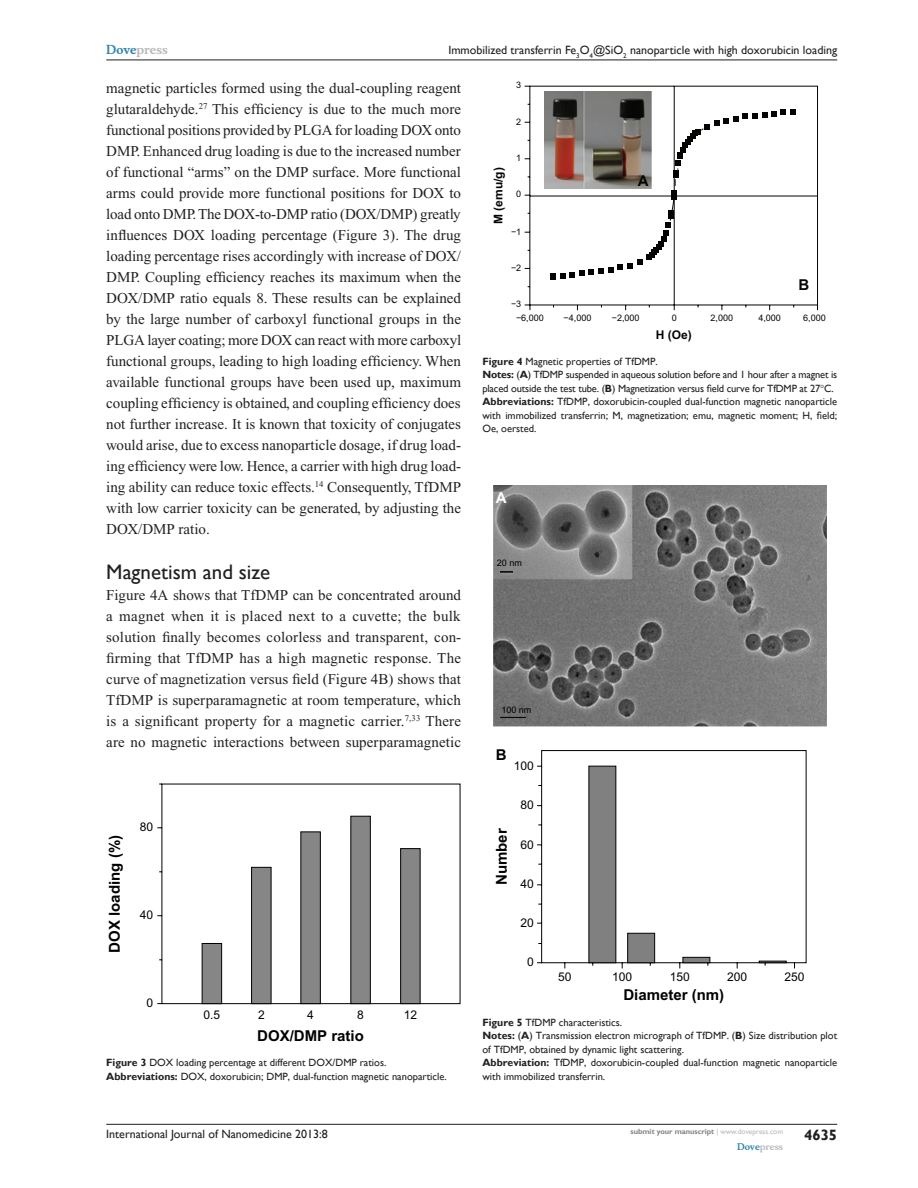
<style>
.page{position:relative;width:918px;height:1188px;background:#fff}
.page>*{position:absolute;margin:0;border:0;box-sizing:border-box;transform-origin:0 0}
.t1{font:21px "Gill Sans";color:#231f20}
.Tx{font:15px/21px "Times New Roman";color:#231f20;text-align:justify}
.TxF{font:15px/21px "Times New Roman";letter-spacing:.005em;color:#231f20;text-align:justify}
.t2{font:700 15px "Arial";color:#000}
.t3{font:700 15px "Gill Sans";color:#231f20}
.t4{font:700 15px "Arial";color:#040503}
.t5{font:700 15px "Arial";color:#fff}
.t6{font:12px "Gill Sans";color:#231f20}
.t7{font:12px "Arial";color:#000}
.t8{font:700 12px "Arial";color:#040503}
.t9{font:700 12px "Musee";color:#b8b9bc}
.FC{font:10.5px/13.5px "Gill Sans";color:#231f20}
.t10{font:9px "Arial";color:#040503}
.t11{font:9px "Arial";color:#000}
.t12{font:700 9px "Musee";color:#b8b9bc}
.t13{font:700 7.5px "Gill Sans";color:#808285}
.s1{color:#3485ae}
.s2{font-weight:700}
.s3{font-weight:400;color:#b8b9bc}
</style>
<div class="page">
<svg style="left:524px;top:85px;width:294px;height:226px"></svg>
<svg style="left:550px;top:109px;width:246px;height:171px"></svg>
<img style="left:494px;top:485px;width:332px;height:241px">
<svg style="left:537px;top:750px;width:270px;height:219px"></svg>
<div style="left:589px;top:766px;width:27px;height:197px;background:#808080;border:1px solid #000"></div>
<div style="left:627px;top:933px;width:28px;height:30px;background:#808080;border:1px solid #000"></div>
<svg style="left:683px;top:957px;width:27px;height:6px"></svg>
<div style="left:759px;top:961px;width:28px;height:2px;background:#808080;border:1px solid #000"></div>
<svg style="left:500px;top:571px;width:13px;height:2px"></svg>
<hr style="left:106px;top:1124px;width:731px;height:1px;background:#231f20">
<hr style="left:106px;top:60px;width:731px;height:1px;background:#231f20">
<svg style="left:157px;top:784px;width:303px;height:220px"></svg>
<div style="left:202px;top:943px;width:20px;height:61px;background:#868686;border:1px solid #000"></div>
<div style="left:251px;top:867px;width:20px;height:137px;background:#868686;border:1px solid #000"></div>
<div style="left:300px;top:831px;width:21px;height:173px;background:#868686;border:1px solid #000"></div>
<div style="left:350px;top:816px;width:21px;height:188px;background:#868686;border:1px solid #000"></div>
<div style="left:400px;top:848px;width:21px;height:156px;background:#868686;border:1px solid #000"></div>
<p class="t9" style="left:106px;top:43px;width:63px"><span class="s1">Dove</span>press</p>
<p class="t6" style="left:448px;top:43px;width:390px">Immobilized transferrin Fe<sub>3</sub>O<sub>4</sub>@SiO<sub>2</sub> nanoparticle with high doxorubicin loading</p>
<p class="Tx" style="left:106px;top:77px;width:357px">magnetic particles formed using the dual-coupling reagent glutaraldehyde.<sup>27</sup> This efficiency is due to the much more functional positions provided by PLGA for loading DOX onto DMP. Enhanced drug loading is due to the increased number of functional “arms” on the DMP surface. More functional arms could provide more functional positions for DOX to load onto DMP. The DOX-to-DMP ratio (DOX/DMP) greatly influences DOX loading percentage (Figure 3). The drug loading percentage rises accordingly with increase of DOX/ DMP. Coupling efficiency reaches its maximum when the DOX/DMP ratio equals 8. These results can be explained by the large number of carboxyl functional groups in the PLGA layer coating; more DOX can react with more carboxyl functional groups, leading to high loading efficiency. When available functional groups have been used up, maximum coupling efficiency is obtained, and coupling efficiency does not further increase. It is known that toxicity of conjugates would arise, due to excess nanoparticle dosage, if drug load&shy;ing efficiency were low. Hence, a carrier with high drug load&shy;ing ability can reduce toxic effects.<sup>14</sup> Consequently, TfDMP with low carrier toxicity can be generated, by adjusting the DOX/DMP ratio.</p>
<h2 class="t1" style="left:106px;top:559px;width:166px">Magnetism and size</h2>
<p class="TxF" style="left:106px;top:584px;width:356px">Figure 4A shows that TfDMP can be concentrated around a magnet when it is placed next to a cuvette; the bulk solution finally becomes colorless and transparent, con&shy;firming that TfDMP has a high magnetic response. The curve of magnetization versus field (Figure 4B) shows that TfDMP is superparamagnetic at room temperature, which is a significant property for a magnetic carrier.<sup>7,33</sup> There are no magnetic interactions between superparamagnetic</p>
<p class="t10" style="left:516px;top:80px;width:7px">3</p>
<p class="t10" style="left:516px;top:116px;width:7px">2</p>
<p class="t10" style="left:516px;top:153px;width:7px">1</p>
<p class="t8" style="left:491px;top:224px;width:58px;rotate:-90deg">M (emu/g)</p>
<p class="t4" style="left:638px;top:172px;width:12px">A</p>
<p class="t10" style="left:516px;top:189px;width:7px">0</p>
<p class="t10" style="left:511px;top:226px;width:12px">−1</p>
<p class="t10" style="left:511px;top:262px;width:12px">−2</p>
<p class="t4" style="left:799px;top:275px;width:12px">B</p>
<p class="t10" style="left:511px;top:299px;width:12px">−3</p>
<p class="t10" style="left:516px;top:313px;width:29px">−6,000</p>
<p class="t10" style="left:564px;top:313px;width:29px">−4,000</p>
<p class="t10" style="left:612px;top:313px;width:29px">−2,000</p>
<p class="t10" style="left:672px;top:313px;width:7px">0</p>
<p class="t10" style="left:711px;top:313px;width:24px">2,000</p>
<p class="t10" style="left:758px;top:313px;width:24px">4,000</p>
<p class="t10" style="left:803px;top:313px;width:24px">6,000</p>
<p class="t8" style="left:656px;top:328px;width:37px">H (Oe)</p>
<p class="FC" style="left:482px;top:355px;width:177px"><span class="s2">Figure 4</span> Magnetic properties of TfDMP.</p>
<p class="FC" style="left:482px;top:368px;width:356px"><span class="s2">Notes:</span> (<span class="s2">A</span>) TfDMP suspended in aqueous solution before and 1 hour after a magnet is placed outside the test tube. (<span class="s2">B</span>) Magnetization versus field curve for TfDMP at 27 C.</p>
<p class="FC" style="left:482px;top:395px;width:356px;text-align:justify"><span class="s2">Abbreviations:</span> TfDMP, doxorubicin-coupled dual-function magnetic nanoparticle with immobilized transferrin; M, magnetization; emu, magnetic moment; H, field; Oe, oersted.</p>
<p class="t5" style="left:496px;top:489px;width:12px">A</p>
<p class="t11" style="left:497px;top:558px;width:27px">20 nm</p>
<p class="t11" style="left:501px;top:704px;width:32px">100 nm</p>
<p class="t2" style="left:496px;top:746px;width:12px">B</p>
<p class="t7" style="left:514px;top:759px;width:22px">100</p>
<p class="t2" style="left:106px;top:953px;width:119px;rotate:-90deg">DOX loading (%)</p>
<p class="t7" style="left:140px;top:820px;width:15px">80</p>
<p class="t7" style="left:140px;top:908px;width:15px">40</p>
<p class="t7" style="left:146px;top:996px;width:8px">0</p>
<p class="t7" style="left:204px;top:1008px;width:18px">0.5</p>
<p class="t7" style="left:258px;top:1008px;width:8px">2</p>
<p class="t7" style="left:307px;top:1008px;width:8px">4</p>
<p class="t2" style="left:257px;top:1027px;width:108px">DOX/DMP ratio</p>
<p class="t7" style="left:357px;top:1008px;width:8px">8</p>
<p class="t7" style="left:404px;top:1008px;width:15px">12</p>
<p class="FC" style="left:106px;top:1056px;width:282px"><span class="s2">Figure 3</span> DOX loading percentage at different DOX/DMP ratios.</p>
<p class="FC" style="left:106px;top:1069px;width:342px"><span class="s2">Abbreviations:</span> DOX, doxorubicin; DMP, dual-function magnetic nanoparticle.</p>
<p class="t6" style="left:106px;top:1127px;width:223px">International Journal of Nanomedicine 2013:8</p>
<p class="t2" style="left:493px;top:885px;width:58px;rotate:-90deg">Number</p>
<p class="t7" style="left:521px;top:798px;width:15px">80</p>
<p class="t7" style="left:521px;top:837px;width:15px">60</p>
<p class="t7" style="left:521px;top:877px;width:15px">40</p>
<p class="t7" style="left:521px;top:916px;width:15px">20</p>
<p class="t7" style="left:527px;top:955px;width:8px">0</p>
<p class="t7" style="left:558px;top:970px;width:15px">50</p>
<p class="t7" style="left:612px;top:970px;width:22px">100</p>
<p class="t7" style="left:670px;top:970px;width:22px">150</p>
<p class="t7" style="left:727px;top:970px;width:22px">200</p>
<p class="t7" style="left:785px;top:970px;width:22px">250</p>
<p class="t2" style="left:623px;top:986px;width:102px">Diameter (nm)</p>
<p class="FC" style="left:482px;top:1015px;width:141px"><span class="s2">Figure 5</span> TfDMP characteristics.</p>
<p class="FC" style="left:482px;top:1029px;width:356px"><span class="s2">Notes:</span> (<span class="s2">A</span>) Transmission electron micrograph of TfDMP. (<span class="s2">B</span>) Size distribution plot of TfDMP, obtained by dynamic light scattering.</p>
<p class="FC" style="left:482px;top:1056px;width:356px"><span class="s2">Abbreviation:</span> TfDMP, doxorubicin-coupled dual-function magnetic nanoparticle with immobilized transferrin.</p>
<p class="t13" style="left:631px;top:1127px;width:154px">submit your manuscript <span class="s3">| www.dovepress.com</span></p>
<p class="t12" style="left:737px;top:1141px;width:48px"><span class="s1">Dove</span>press</p>
<p class="t3" style="left:804px;top:1126px;width:35px">4635</p>
</div>
